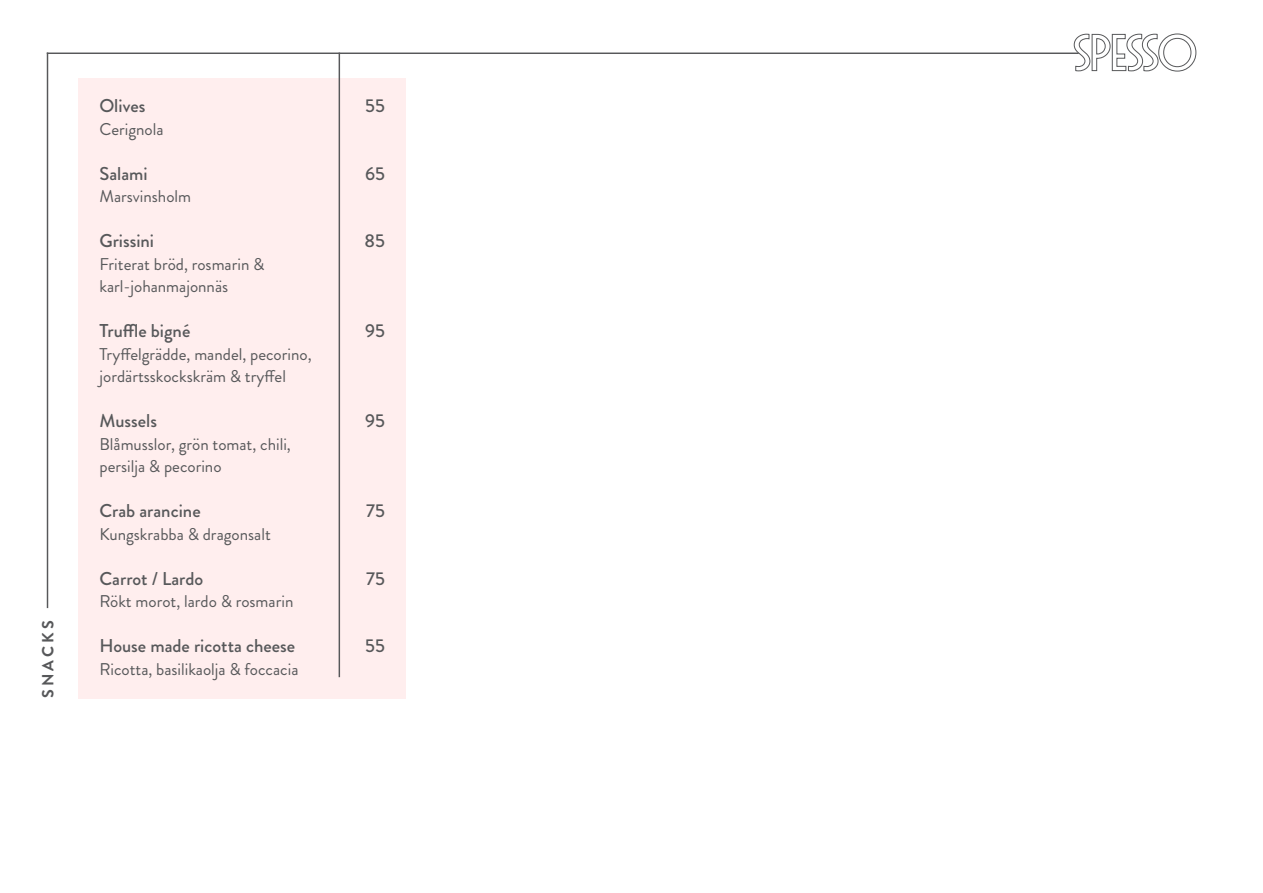
<style>
.page{position:relative;width:1263px;height:893px;background:#fff}
.page>*{position:absolute;margin:0;border:0;box-sizing:border-box;transform-origin:0 0}
.t1{font:500 18.6px "Brandon Grotesque";color:#57585a}
.t2{font:16.95px/22.5px "Brandon Grotesque";color:#57585a}
.t3{font:700 16.2px "Brandon Grotesque";letter-spacing:.2em;color:#57585a}
</style>
<div class="page">
<div style="left:78px;top:78px;width:328px;height:620px;background:#fee"></div>
<hr style="left:339px;top:53px;width:1px;height:624px;background:#57585a">
<hr style="left:47px;top:53px;width:1032px;height:1px;background:#57585a">
<hr style="left:47px;top:53px;width:1px;height:555px;background:#57585a">
<svg style="left:1073px;top:33px;width:124px;height:39px"></svg>
<p class="t3" style="left:37px;top:698px;width:80px;rotate:-90deg">SNACKS</p>
<p class="t1" style="left:100px;top:93px;width:47px">Olives</p>
<p class="t2" style="left:100px;top:118px;width:66px">Cerignola</p>
<p class="t1" style="left:100px;top:161px;width:50px">Salami</p>
<p class="t2" style="left:100px;top:185px;width:93px">Marsvinsholm</p>
<p class="t1" style="left:100px;top:228px;width:56px">Grissini</p>
<p class="t2" style="left:100px;top:253px;width:166px">Friterat bröd, rosmarin &amp; karl-johanmajonnäs</p>
<p class="t1" style="left:100px;top:318px;width:92px">Truffle bigné</p>
<p class="t2" style="left:100px;top:343px;width:214px">Tryffelgrädde, mandel, pecorino, jordärtsskockskräm &amp; tryffel</p>
<p class="t1" style="left:100px;top:408px;width:59px">Mussels</p>
<p class="t2" style="left:100px;top:433px;width:193px">Blåmusslor, grön tomat, chili, persilja &amp; pecorino</p>
<p class="t1" style="left:100px;top:498px;width:103px">Crab arancine</p>
<p class="t2" style="left:100px;top:523px;width:173px">Kungskrabba &amp; dragonsalt</p>
<p class="t1" style="left:100px;top:566px;width:105px">Carrot / Lardo</p>
<p class="t2" style="left:100px;top:590px;width:195px">Rökt morot, lardo &amp; rosmarin</p>
<p class="t1" style="left:100px;top:633px;width:197px">House made ricotta cheese</p>
<p class="t2" style="left:100px;top:658px;width:200px">Ricotta, basilikaolja &amp; foccacia</p>
<p class="t1" style="left:365px;top:93px;width:21px">55</p>
<p class="t1" style="left:365px;top:161px;width:21px">65</p>
<p class="t1" style="left:364px;top:228px;width:22px">85</p>
<p class="t1" style="left:365px;top:318px;width:21px">95</p>
<p class="t1" style="left:365px;top:408px;width:21px">95</p>
<p class="t1" style="left:366px;top:498px;width:20px">75</p>
<p class="t1" style="left:366px;top:566px;width:20px">75</p>
<p class="t1" style="left:365px;top:633px;width:21px">55</p>
</div>
